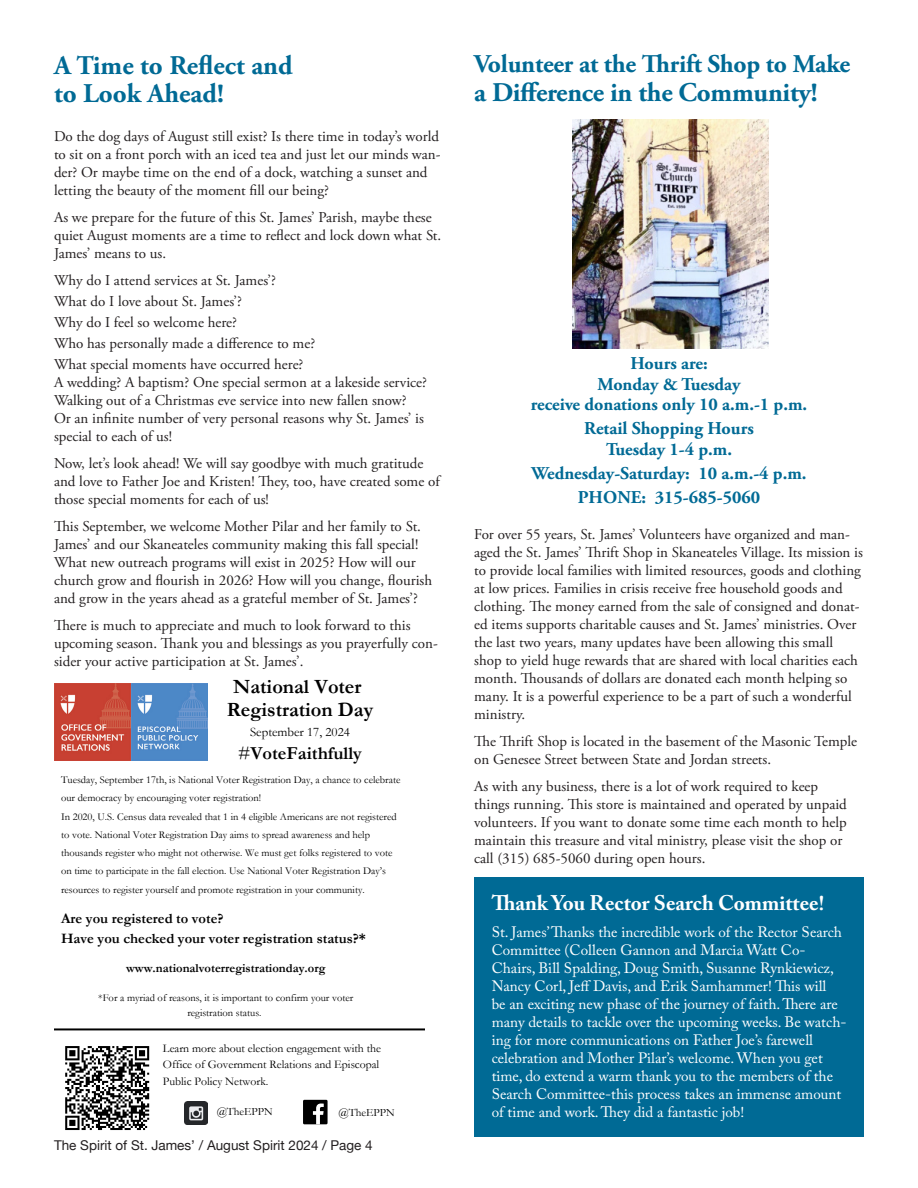
<style>
.page{position:relative;width:918px;height:1188px;background:#fff}
.page>*{position:absolute;margin:0;border:0;box-sizing:border-box;transform-origin:0 0}
.t1{font:700 27px/28.5px "Adobe Garamond Pro";letter-spacing:-.01em;color:#006a95}
.t2{font:700 25.5px "Adobe Garamond Pro";letter-spacing:-.01em;color:#006a95}
.t3{font:700 21px "Adobe Caslon Pro";color:#fff}
.t4{font:700 20.4px/22.6px "Garamond";color:#000;text-align:center}
.t5{font:700 18.45px "Garamond";color:#000}
.t6{font:700 18px/19.5px "Adobe Garamond Pro";color:#006a95;text-align:center}
.t7{font:15px/18px "Adobe Garamond Pro";color:#231f20}
.t8{font:15px/18px "Adobe Caslon Pro";color:#fff}
.t9{font:700 14.55px/20.2px "Garamond";color:#000}
.t10{font:13.5px "Helvetica Neue";color:#231f20}
.t11{font:13.05px "Garamond";color:#000}
.t12{font:700 12.45px "Garamond";color:#000}
.t13{font:11.7px/16.4px "Garamond";color:#000}
.t14{font:11.25px "Garamond";color:#000}
.t15{font:10.5px/18.3px "Garamond";color:#000}
.s1{font-weight:400}
</style>
<div class="page">
<img style="left:572px;top:120px;width:197px;height:228px">
<div style="left:474px;top:878px;width:390px;height:259px;background:#006a95"></div>
<img style="left:185px;top:1101px;width:22px;height:23px">
<div style="left:303px;top:1100px;width:25px;height:24px;background:#000"></div>
<svg style="left:313px;top:1104px;width:11px;height:20px"></svg>
<hr style="left:54px;top:1028px;width:371px;height:2px;background:#000">
<svg style="left:65px;top:1046px;width:85px;height:84px"></svg>
<img style="left:54px;top:684px;width:153px;height:76px">
<p class="t1" style="left:54px;top:51px;width:240px">A Time to Reflect and to Look Ahead!</p>
<p class="t7" style="left:54px;top:128px;width:388px">Do the dog days of August still exist? Is there time in today’s world to sit on a front porch with an iced tea and just let our minds wan&shy;der? Or maybe time on the end of a dock, watching a sunset and letting the beauty of the moment fill our being?</p>
<p class="t7" style="left:54px;top:209px;width:389px">As we prepare for the future of this St. James’ Parish, maybe these quiet August moments are a time to reflect and lock down what St.<br>James’ means to us.</p>
<p class="t7" style="left:54px;top:272px;width:223px">Why do I attend services at St. James’?</p>
<p class="t7" style="left:54px;top:293px;width:189px">What do I love about St. James’?</p>
<p class="t7" style="left:54px;top:314px;width:184px">Why do I feel so welcome here?</p>
<p class="t7" style="left:54px;top:335px;width:263px">Who has personally made a difference to me?</p>
<p class="t7" style="left:54px;top:356px;width:251px">What special moments have occurred here?</p>
<p class="t7" style="left:54px;top:374px;width:374px">A wedding? A baptism? One special sermon at a lakeside service?<br>Walking out of a Christmas eve service into new fallen snow?<br>Or an infinite number of very personal reasons why St. James’ is special to each of us!</p>
<p class="t7" style="left:54px;top:455px;width:387px">Now, let’s look ahead! We will say goodbye with much gratitude and love to Father Joe and Kristen! They, too, have created some of those special moments for each of us!</p>
<p class="t7" style="left:54px;top:518px;width:380px">This September, we welcome Mother Pilar and her family to St.<br>James’ and our Skaneateles community making this fall special!<br>What new outreach programs will exist in 2025? How will our church grow and flourish in 2026? How will you change, flourish and grow in the years ahead as a grateful member of St. James’?</p>
<p class="t7" style="left:54px;top:617px;width:385px">There is much to appreciate and much to look forward to this upcoming season. Thank you and blessings as you prayerfully con&shy;sider your active participation at St. James’.</p>
<p class="t4" style="left:227px;top:675px;width:148px">National Voter<br>Registration Day</p>
<p class="t5" style="left:238px;top:741px;width:125px"><span class="s1">#</span>VoteFaithfully</p>
<p class="t11" style="left:250px;top:723px;width:101px">September 17, 2024</p>
<p class="t15" style="left:61px;top:770px;width:341px">Tuesday, September 17th, is National Voter Registration Day, a chance to celebrate our democracy by encouraging voter registration!<br>In 2020, U.S. Census data revealed that 1 in 4 eligible Americans are not registered to vote. National Voter Registration Day aims to spread awareness and help thousands register who might not otherwise. We must get folks registered to vote on time to participate in the fall election. Use National Voter Registration Day’s resources to register yourself and promote registration in your community.</p>
<p class="t9" style="left:61px;top:908px;width:306px">Are you registered to vote?<br>Have you checked your voter registration status?*</p>
<p class="t12" style="left:126px;top:960px;width:201px">www.nationalvoterregistrationday.org</p>
<p class="t15" style="left:98px;top:991px;width:257px;line-height:14.2px;text-align:center">*For a myriad of reasons, it is important to confirm your voter registration status.</p>
<p class="t13" style="left:163px;top:1040px;width:220px">Learn more about election engagement with the<br>Office of Government Relations and Episcopal<br>Public Policy Network.</p>
<p class="t14" style="left:217px;top:1104px;width:58px">@TheEPPN</p>
<p class="t14" style="left:339px;top:1105px;width:58px">@TheEPPN</p>
<p class="t10" style="left:54px;top:1135px;width:320px">The Spirit of St. James’ / August Spirit 2024 / Page 4</p>
<p class="t2" style="left:474px;top:49px;width:378px">Volunteer at the Thrift Shop to Make</p>
<p class="t1" style="left:474px;top:78px;width:345px">a Difference in the Community!</p>
<p class="t6" style="left:630px;top:354px;width:79px">Hours are:</p>
<p class="t6" style="left:531px;top:375px;width:278px">Monday &amp; Tuesday<br>receive donations only 10 a.m.-1 p.m.</p>
<p class="t6" style="left:584px;top:419px;width:171px">Retail Shopping Hours</p>
<p class="t6" style="left:606px;top:440px;width:128px">Tuesday 1-4 p.m.</p>
<p class="t6" style="left:532px;top:464px;width:277px">Wednesday-Saturday: 10 a.m.-4 p.m.</p>
<p class="t6" style="left:578px;top:488px;width:184px">PHONE: 315-685-5060</p>
<p class="t7" style="left:474px;top:526px;width:390px">For over 55 years, St. James’ Volunteers have organized and man&shy;aged the St. James’ Thrift Shop in Skaneateles Village. Its mission is to provide local families with limited resources, goods and clothing at low prices. Families in crisis receive free household goods and clothing. The money earned from the sale of consigned and donat&shy;ed items supports charitable causes and St. James’ ministries. Over the last two years, many updates have been allowing this small shop to yield huge rewards that are shared with local charities each month. Thousands of dollars are donated each month helping so many. It is a powerful experience to be a part of such a wonderful ministry.</p>
<p class="t7" style="left:474px;top:733px;width:384px">The Thrift Shop is located in the basement of the Masonic Temple on Genesee Street between State and Jordan streets.</p>
<p class="t7" style="left:474px;top:778px;width:374px">As with any business, there is a lot of work required to keep things running. This store is maintained and operated by unpaid volunteers. If you want to donate some time each month to help maintain this treasure and vital ministry, please visit the shop or call (315) 685-5060 during open hours.</p>
<p class="t3" style="left:492px;top:891px;width:334px">Thank You Rector Search Committee!</p>
<p class="t8" style="left:492px;top:923px;width:356px">St. James’ Thanks the incredible work of the Rector Search Committee (Colleen Gannon and Marcia Watt Co-Chairs, Bill Spalding, Doug Smith, Susanne Rynkiewicz, Nancy Corl, Jeff Davis, and Erik Samhammer! This will<br>be an exciting new phase of the journey of faith. There are many details to tackle over the upcoming weeks. Be watch&shy;ing for more communications on Father Joe’s farewell celebration and Mother Pilar’s welcome. When you get time, do extend a warm thank you to the members of the Search Committee-this process takes an immense amount of time and work. They did a fantastic job!</p>
</div>
